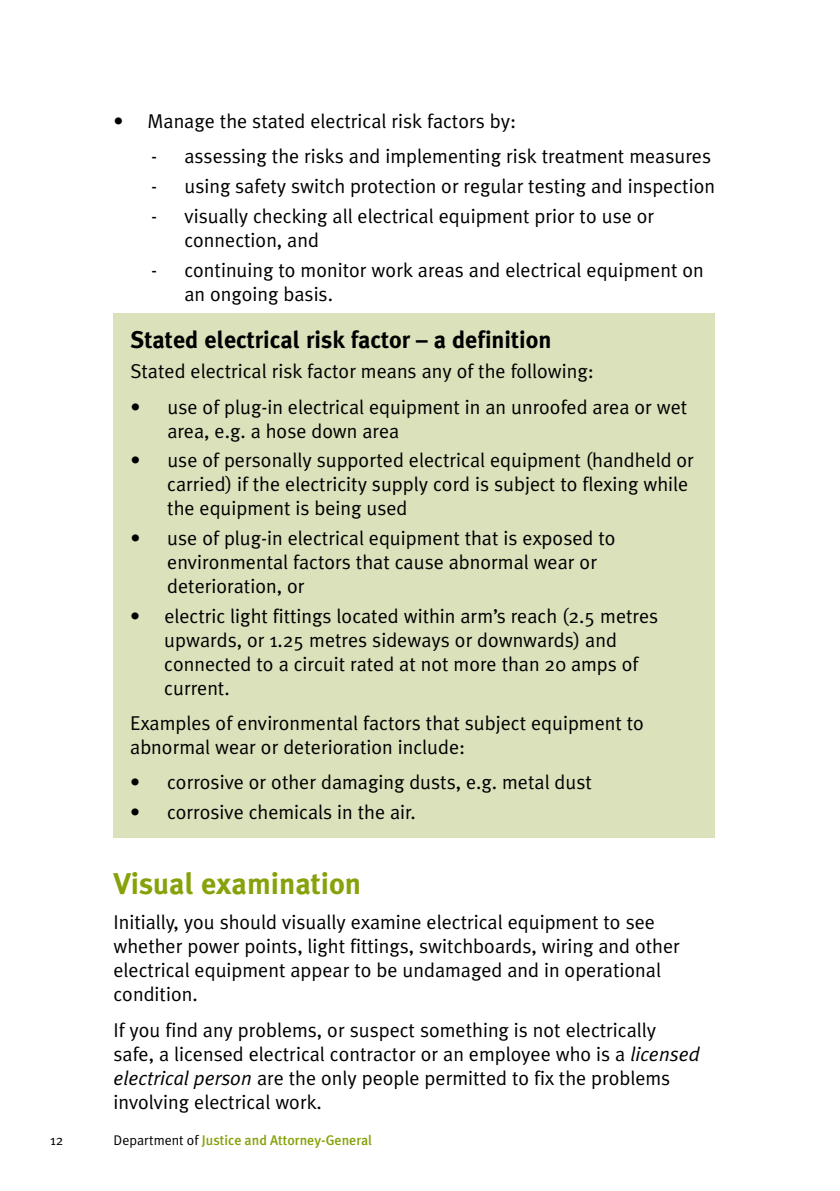
<style>
.page{position:relative;width:840px;height:1191px;background:#fff}
.page>*{position:absolute;margin:0;border:0;box-sizing:border-box;transform-origin:0 0}
.t1{font:700 30px "Meta Plus";color:#86a20b}
.t2{font:700 24px "Meta Plus";color:#000}
.t3{font:20px/24px "Meta Plus Normal";color:#000}
.t4{font:500 14px "Meta Plus";color:#86a20b}
.t5{font:14px "Meta Plus Normal";color:#000}
.s1{font-style:italic}
.s2{font-family:"Meta Plus Normal";font-weight:400;color:#000}
</style>
<div class="page">
<div style="left:113px;top:313px;width:601px;height:524px;background:#dae1bb"></div>
<p class="t3" style="left:113px;top:109px;width:404px">• Manage the stated electrical risk factors by:</p>
<p class="t3" style="left:151px;top:144px;width:561px">- assessing the risks and implementing risk treatment measures</p>
<p class="t3" style="left:151px;top:174px;width:565px">- using safety switch protection or regular testing and inspection</p>
<p class="t3" style="left:184px;top:204px;width:471px;text-indent:-33px">- visually checking all electrical equipment prior to use or connection, and</p>
<p class="t3" style="left:184px;top:257px;width:520px;text-indent:-33px">- continuing to monitor work areas and electrical equipment on an ongoing basis.</p>
<p class="t2" style="left:130px;top:326px;width:422px">Stated electrical risk factor – a definition</p>
<p class="t3" style="left:130px;top:359px;width:464px">Stated electrical risk factor means any of the following:</p>
<p class="t3" style="left:167px;top:394px;width:521px;text-indent:-37px">• use of plug-in electrical equipment in an unroofed area or wet area, e.g. a hose down area</p>
<p class="t3" style="left:167px;top:448px;width:528px;text-indent:-37px">• use of personally supported electrical equipment (handheld or carried) if the electricity supply cord is subject to flexing while the equipment is being used</p>
<p class="t3" style="left:167px;top:525px;width:449px;text-indent:-37px">• use of plug-in electrical equipment that is exposed to environmental factors that cause abnormal wear or deterioration, or</p>
<p class="t3" style="left:164px;top:603px;width:495px;text-indent:-34px">• electric light fittings located within arm’s reach (2.5 metres upwards, or 1.25 metres sideways or downwards) and connected to a circuit rated at not more than 20 amps of current.</p>
<p class="t3" style="left:130px;top:710px;width:515px">Examples of environmental factors that subject equipment to abnormal wear or deterioration include:</p>
<p class="t3" style="left:130px;top:770px;width:463px">• corrosive or other damaging dusts, e.g. metal dust</p>
<p class="t3" style="left:130px;top:799px;width:287px">• corrosive chemicals in the air.</p>
<h1 class="t1" style="left:113px;top:866px;width:249px">Visual examination</h1>
<p class="t3" style="left:113px;top:910px;width:567px">Initially, you should visually examine electrical equipment to see whether power points, light fittings, switchboards, wiring and other electrical equipment appear to be undamaged and in operational condition.</p>
<p class="t3" style="left:113px;top:1017px;width:587px">If you find any problems, or suspect something is not electrically safe, a licensed electrical contractor or an employee who is a <span class="s1">licensed electrical person</span> are the only people permitted to fix the problems involving electrical work.</p>
<p class="t5" style="left:50px;top:1132px;width:15px">12</p>
<p class="t4" style="left:113px;top:1132px;width:260px"><span class="s2">Department of</span> Justice and Attorney-General</p>
</div>
